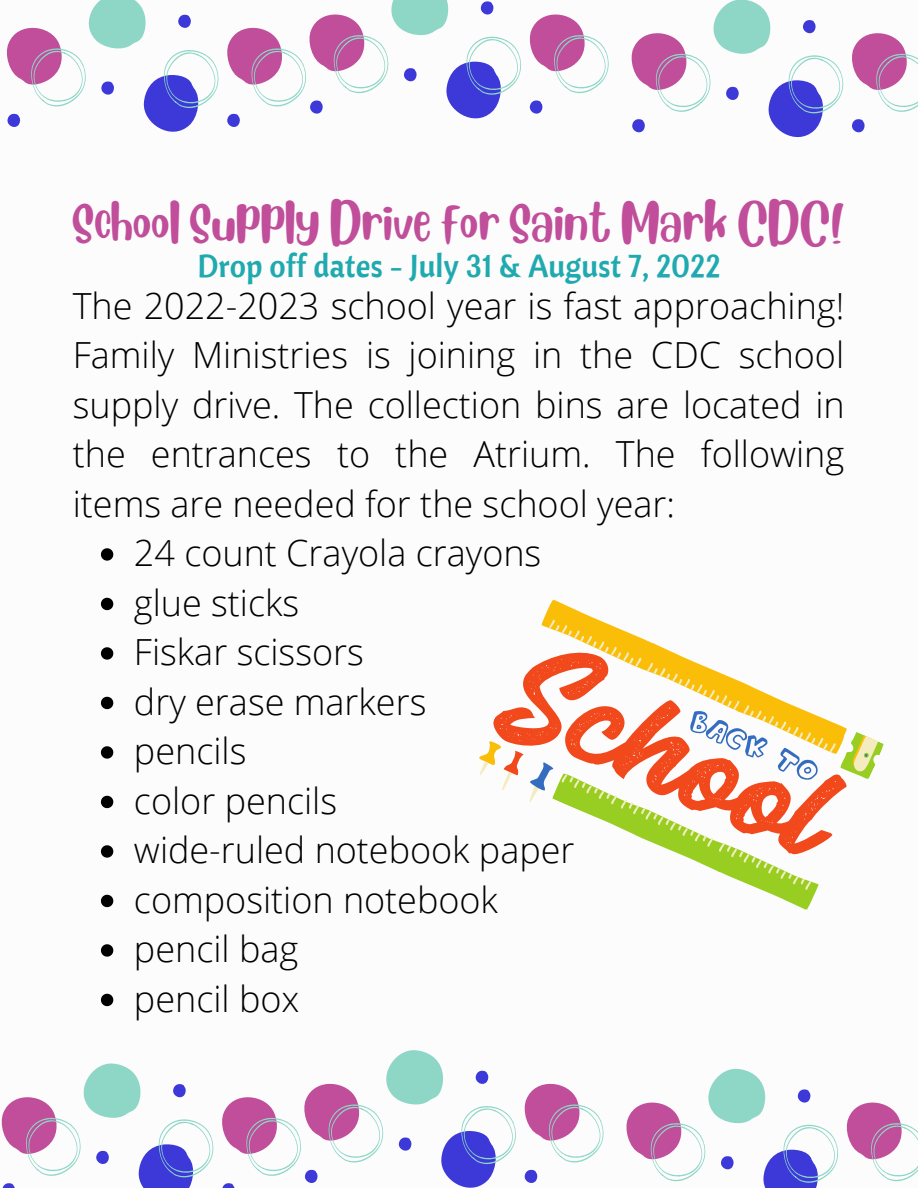
<style>
.page{position:relative;width:918px;height:1188px;background:#fff}
.page>*{position:absolute;margin:0;border:0;box-sizing:border-box;transform-origin:0 0}
.t1{font:39px "Blueberry";color:#c04e9a}
.t2{font:300 36px/49.5px "Open Sans";color:#000}
.t3{font:31.5px "Cantora One";color:#20aaaf}
</style>
<div class="page">
<svg style="left:6px;top:0;width:603px;height:132px"></svg>
<svg style="left:631px;top:0;width:287px;height:137px"></svg>
<svg style="left:524px;top:1170px;width:14px;height:13px"></svg>
<svg style="left:1px;top:1050px;width:515px;height:138px"></svg>
<svg style="left:524px;top:1083px;width:80px;height:80px"></svg>
<svg style="left:626px;top:1069px;width:292px;height:119px"></svg>
<svg style="left:101px;top:548px;width:12px;height:13px"></svg>
<svg style="left:101px;top:598px;width:12px;height:12px"></svg>
<svg style="left:101px;top:647px;width:12px;height:13px"></svg>
<svg style="left:101px;top:697px;width:12px;height:12px"></svg>
<svg style="left:101px;top:746px;width:12px;height:13px"></svg>
<svg style="left:101px;top:796px;width:12px;height:12px"></svg>
<svg style="left:101px;top:845px;width:12px;height:13px"></svg>
<svg style="left:101px;top:895px;width:12px;height:12px"></svg>
<svg style="left:101px;top:944px;width:12px;height:13px"></svg>
<svg style="left:101px;top:994px;width:12px;height:12px"></svg>
<svg style="left:479px;top:600px;width:400px;height:310px"></svg>
<svg style="left:529px;top:633px;width:339px;height:273px"></svg>
<p class="t1" style="left:73px;top:194px;width:774px">School Supply Drive for Saint Mark CDC!</p>
<p class="t3" style="left:197px;top:246px;width:525px">Drop off dates - July 31 &amp; August 7, 2022</p>
<p class="t2" style="left:73px;top:280px;width:773px;text-align:justify">The 2022-2023 school year is fast approaching!<br>Family Ministries is joining in the CDC school supply drive. The collection bins are located in the entrances to the Atrium. The following items are needed for the school year:</p>
<p class="t2" style="left:134px;top:528px;width:442px">24 count Crayola crayons glue sticks<br>Fiskar scissors<br>dry erase markers<br>pencils<br>color pencils<br>wide-ruled notebook paper composition notebook pencil bag<br>pencil box</p>
</div>
